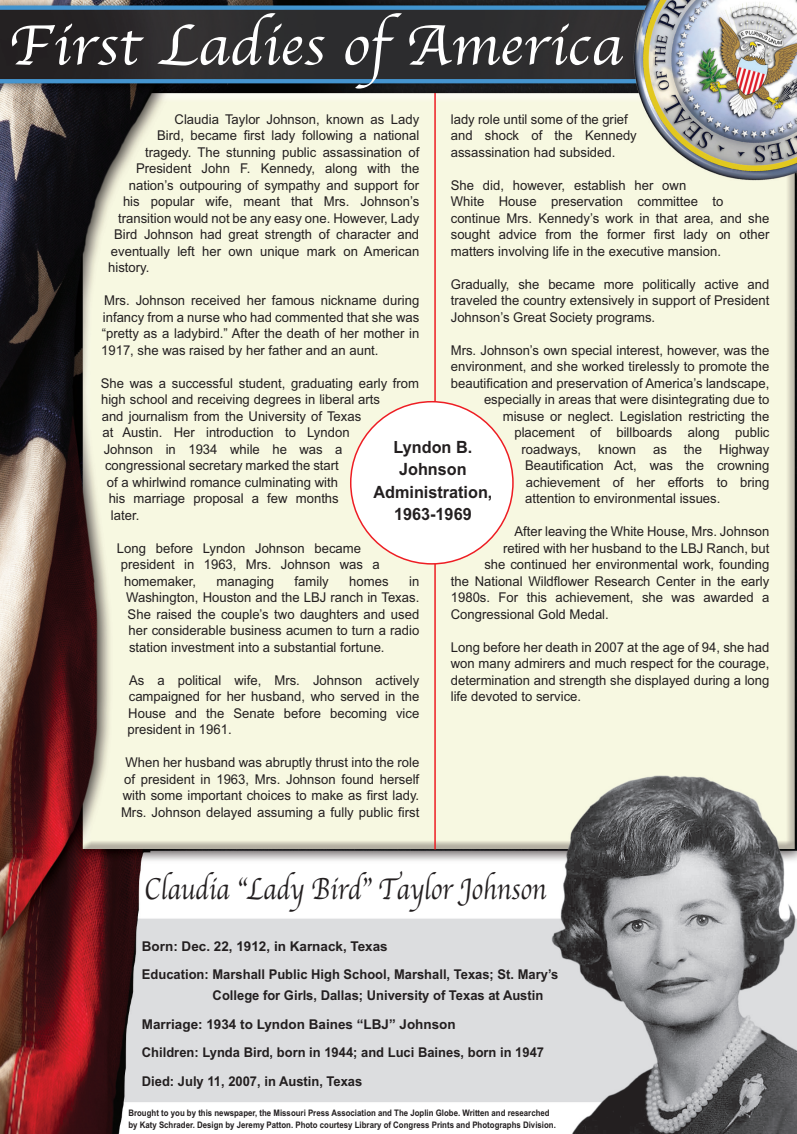
<style>
.page{position:relative;width:797px;height:1134px;background:#fff}
.page>*{position:absolute;margin:0;border:0;box-sizing:border-box;transform-origin:0 0}
.t1{font:59.25px "Apple Chancery";color:#fff;scale:1.05 1}
.t2{font:31.2px "Apple Chancery";color:#231f20;scale:.83 1}
.t3{font:700 16.95px/22.5px "Arial";color:#231f20;text-align:center;scale:.96 1}
.t4{font:13.5px/16.5px "Arial";color:#231f20;text-align:justify}
.t5{font:700 13.5px/28.5px "Arial";color:#231f20;scale:.96 1}
.t6{font:700 13.5px/28.5px "Arial";color:#231f20}
.t7{font:700 9px/12px "Arial";color:#231f20;scale:.87 1}
</style>
<div class="page">
<img style="left:0;top:0;width:797px;height:1134px">
<div style="left:350px;top:402px;width:162px;height:162px;background:#fff;border-radius:50%"></div>
<hr style="left:434px;top:93px;width:2px;height:309px;background:#ee1d23">
<hr style="left:434px;top:564px;width:2px;height:285px;background:#ee1d23">
<h1 class="t1" style="left:8px;top:9px;width:586px">First Ladies of America</h1>
<p class="t4" style="left:451px;top:112px;width:187px;text-align:left">lady role until some of the grief and shock of the Kennedy assassination had subsided.</p>
<p class="t4" style="left:451px;top:178px;width:320px;text-align:left">She did, however, establish her own<br>White House preservation committee to continue Mrs. Kennedy’s work in that area, and she sought advice from the former first lady on other matters involving life in the executive mansion.</p>
<p class="t4" style="left:451px;top:277px;width:320px">Gradually, she became more politically active and traveled the country extensively in support of President Johnson’s Great Society programs.</p>
<p class="t4" style="left:451px;top:343px;width:320px">Mrs. Johnson’s own special interest, however, was the</p>
<p class="t4" style="left:451px;top:359px;width:320px">environment, and she worked tirelessly to promote the</p>
<p class="t4" style="left:451px;top:376px;width:320px">beautification and preservation of America’s landscape,</p>
<p class="t4" style="left:484px;top:392px;width:287px">especially in areas that were disintegrating due to</p>
<p class="t4" style="left:503px;top:409px;width:268px">misuse or neglect. Legislation restricting the</p>
<p class="t4" style="left:514px;top:425px;width:256px">placement of billboards along public</p>
<p class="t4" style="left:521px;top:442px;width:61px">roadways,</p>
<p class="t4" style="left:598px;top:442px;width:39px">known</p>
<p class="t4" style="left:653px;top:442px;width:15px">as</p>
<p class="t4" style="left:684px;top:442px;width:20px">the</p>
<p class="t4" style="left:174px;top:112px;width:246px">Claudia Taylor Johnson, known as Lady</p>
<p class="t4" style="left:157px;top:128px;width:264px">Bird, became first lady following a national</p>
<p class="t4" style="left:145px;top:145px;width:276px">tragedy. The stunning public assassination of</p>
<p class="t4" style="left:136px;top:161px;width:285px">President John F. Kennedy, along with the</p>
<p class="t4" style="left:129px;top:178px;width:292px">nation’s outpouring of sympathy and support for</p>
<p class="t4" style="left:123px;top:194px;width:298px">his popular wife, meant that Mrs. Johnson’s</p>
<p class="t4" style="left:118px;top:211px;width:303px">transition would not be any easy one. However, Lady</p>
<p class="t4" style="left:114px;top:227px;width:306px">Bird Johnson had great strength of character and</p>
<p class="t4" style="left:111px;top:244px;width:310px">eventually left her own unique mark on American</p>
<p class="t4" style="left:108px;top:260px;width:43px">history.</p>
<p class="t4" style="left:101px;top:293px;width:320px">Mrs. Johnson received her famous nickname during infancy from a nurse who had commented that she was “pretty as a ladybird.” After the death of her mother in 1917, she was raised by her father and an aunt.</p>
<p class="t4" style="left:101px;top:376px;width:320px">She was a successful student, graduating early from</p>
<p class="t4" style="left:101px;top:392px;width:280px">high school and receiving degrees in liberal arts</p>
<p class="t4" style="left:102px;top:409px;width:261px">and journalism from the University of Texas</p>
<p class="t4" style="left:103px;top:425px;width:249px">at Austin. Her introduction to Lyndon</p>
<p class="t4" style="left:104px;top:442px;width:240px">Johnson in 1934 while he was a</p>
<p class="t4" style="left:105px;top:458px;width:235px">congressional secretary marked the start</p>
<p class="t4" style="left:107px;top:475px;width:233px">of a whirlwind romance culminating with</p>
<p class="t4" style="left:109px;top:491px;width:232px">his marriage proposal a few months</p>
<p class="t4" style="left:111px;top:508px;width:30px">later.</p>
<p class="t4" style="left:117px;top:541px;width:264px;text-align:left">Long before Lyndon Johnson became president in 1963, Mrs. Johnson was a homemaker,</p>
<p class="t3" style="left:373px;top:437px;width:125px">Lyndon B.<br>Johnson<br>Administration,<br>1963-1969</p>
<p class="t4" style="left:525px;top:442px;width:246px;text-indent:194px">Highway Beautification Act, was the crowning achievement of her efforts to bring attention to environmental issues.</p>
<p class="t4" style="left:514px;top:524px;width:256px">After leaving the White House, Mrs. Johnson</p>
<p class="t4" style="left:503px;top:541px;width:268px">retired with her husband to the LBJ Ranch, but</p>
<p class="t4" style="left:484px;top:557px;width:286px">she continued her environmental work, founding</p>
<p class="t4" style="left:451px;top:574px;width:320px">the National Wildflower Research Center in the early</p>
<p class="t4" style="left:451px;top:590px;width:320px">1980s. For this achievement, she was awarded a</p>
<p class="t4" style="left:451px;top:607px;width:159px">Congressional Gold Medal.</p>
<p class="t4" style="left:451px;top:640px;width:320px">Long before her death in 2007 at the age of 94, she had won many admirers and much respect for the courage, determination and strength she displayed during a long life devoted to service.</p>
<p class="t4" style="left:217px;top:574px;width:59px">managing</p>
<p class="t4" style="left:295px;top:574px;width:36px">family</p>
<p class="t4" style="left:349px;top:574px;width:41px">homes</p>
<p class="t4" style="left:126px;top:574px;width:294px;text-indent:283px">in Washington, Houston and the LBJ ranch in Texas.<br>She raised the couple’s two daughters and used her considerable business acumen to turn a radio station investment into a substantial fortune.</p>
<p class="t4" style="left:127px;top:673px;width:293px">As a political wife, Mrs. Johnson actively campaigned for her husband, who served in the House and the Senate before becoming vice president in 1961.</p>
<p class="t4" style="left:121px;top:755px;width:300px;text-align:center">When her husband was abruptly thrust into the role of president in 1963, Mrs. Johnson found herself with some important choices to make as first lady.<br>Mrs. Johnson delayed assuming a fully public first</p>
<h2 class="t2" style="left:144px;top:870px;width:485px">Claudia “Lady Bird” Taylor Johnson</h2>
<p class="t6" style="left:142px;top:933px;width:418px">Born: Dec. 22, 1912, in Karnack, Texas<br>Education: Marshall Public High School, Marshall, Texas; St. Mary’s</p>
<p class="t5" style="left:142px;top:983px;width:420px;text-indent:71px">College for Girls, Dallas; University of Texas at Austin Marriage: 1934 to Lyndon Baines “LBJ” Johnson<br>Children: Lynda Bird, born in 1944; and Luci Baines, born in 1947<br>Died: July 11, 2007, in Austin, Texas</p>
<p class="t7" style="left:128px;top:1108px;width:493px">Brought to you by this newspaper, the Missouri Press Association and The Joplin Globe. Written and researched by Katy Schrader. Design by Jeremy Patton. Photo courtesy Library of Congress Prints and Photographs Division.</p>
</div>
